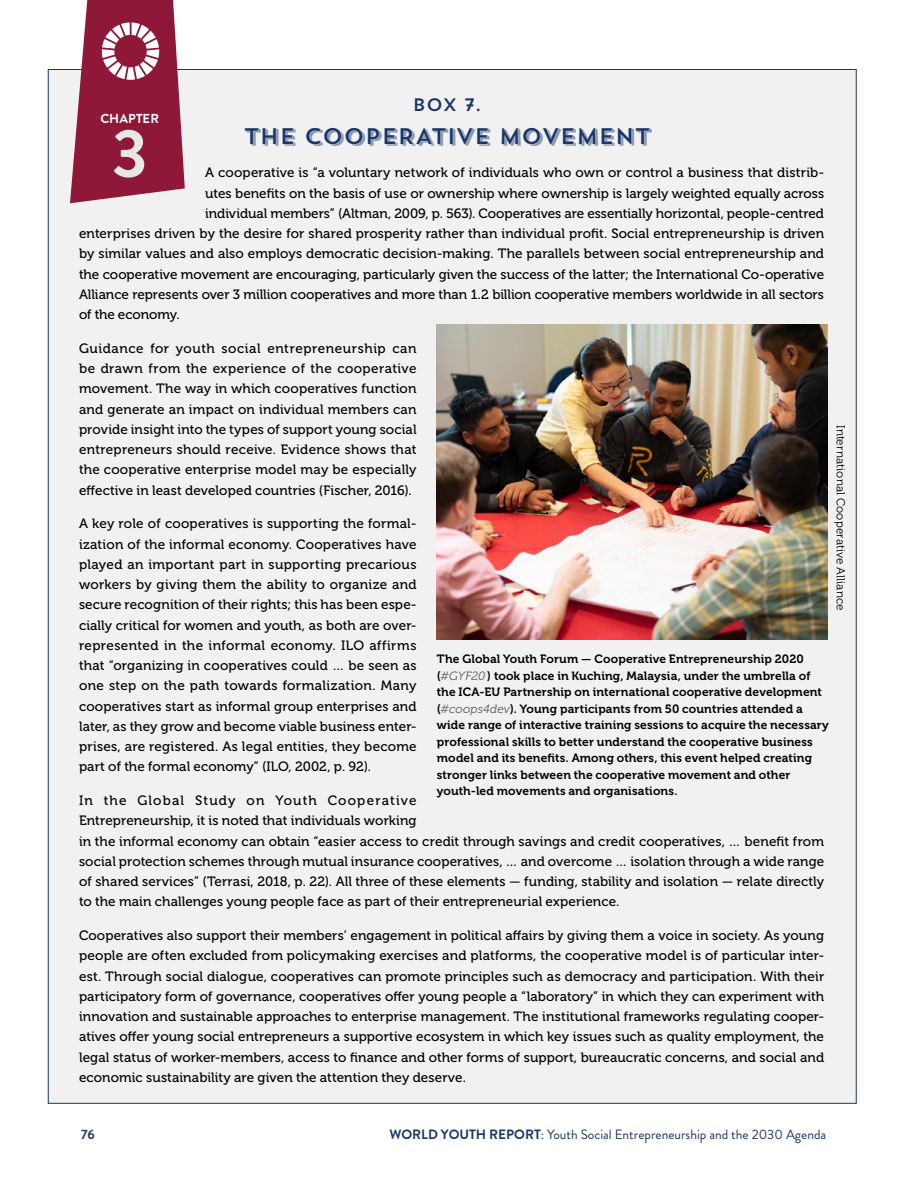
<style>
.page{position:relative;width:918px;height:1188px;background:#fff}
.page>*{position:absolute;margin:0;border:0;box-sizing:border-box;transform-origin:0 0}
.t1{font:700 68.4px "Brandon Grotesque";color:#e7e7e7}
.t2{font:22.5px "Trend Sans Four";color:#1b3668}
.t3{font:18px "Trend Sans One";color:#1b3668}
.t4{font:13.5px/20.2px "Museo 500";letter-spacing:.005em;color:#000;text-align:justify}
.t5{font:13.5px "Brandon Grotesque";color:#1b3668}
.t6{font:700 13.5px "Brandon Grotesque";color:#1b3668}
.t7{font:700 13.05px "Brandon Grotesque";letter-spacing:.01em;color:#fff}
.t8{font:12px/16.5px "Museo 700";letter-spacing:.01em;color:#000}
.t9{font:11.7px "Museo 300";letter-spacing:.01em;color:#000}
.s1{font-family:"Museo 300";font-style:italic;color:#58595b}
.s2{font-weight:700}
</style>
<div class="page">
<div style="left:48px;top:69px;width:809px;height:1035px;background:#f1f1f1;border:1px solid #1b3668"></div>
<svg style="left:70px;top:0;width:115px;height:203px"></svg>
<img style="left:437px;top:325px;width:390px;height:314px">
<h3 class="t3" style="left:413px;top:93px;width:71px">BOX 7.</h3>
<h2 class="t2" style="left:244px;top:121px;width:408px">THE COOPERATIVE MOVEMENT</h2>
<p class="t4" style="left:205px;top:163px;width:621px">A cooperative is “a voluntary network of individuals who own or control a business that distrib-</p>
<p class="t4" style="left:205px;top:183px;width:621px">utes benefits on the basis of use or ownership where ownership is largely weighted equally across</p>
<p class="t4" style="left:205px;top:203px;width:620px">individual members” (Altman, 2009, p. 563). Cooperatives are essentially horizontal, people-centred</p>
<p class="t4" style="left:79px;top:224px;width:747px">enterprises driven by the desire for shared prosperity rather than individual profit. Social entrepreneurship is driven</p>
<p class="t4" style="left:79px;top:244px;width:747px">by similar values and also employs democratic decision-making. The parallels between social entrepreneurship and</p>
<p class="t4" style="left:79px;top:264px;width:747px">the cooperative movement are encouraging, particularly given the success of the latter; the International Co-operative</p>
<p class="t4" style="left:79px;top:284px;width:747px">Alliance represents over 3 million cooperatives and more than 1.2 billion cooperative members worldwide in all sectors</p>
<p class="t4" style="left:79px;top:305px;width:102px">of the economy.</p>
<p class="t4" style="left:79px;top:338px;width:339px">Guidance for youth social entrepreneurship can be drawn from the experience of the cooperative movement. The way in which cooperatives function and generate an impact on individual members can provide insight into the types of support young social entrepreneurs should receive. Evidence shows that the cooperative enterprise model may be especially effective in least developed countries (Fischer, 2016).</p>
<p class="t4" style="left:79px;top:514px;width:339px">A key role of cooperatives is supporting the formal&shy;ization of the informal economy. Cooperatives have played an important part in supporting precarious workers by giving them the ability to organize and secure recognition of their rights; this has been espe&shy;cially critical for women and youth, as both are over&shy;represented in the informal economy. ILO affirms that “organizing in cooperatives could … be seen as one step on the path towards formalization. Many cooperatives start as informal group enterprises and later, as they grow and become viable business enter&shy;prises, are registered. As legal entities, they become part of the formal economy” (ILO, 2002, p. 92).</p>
<p class="t4" style="left:79px;top:791px;width:747px;text-align:left">In the Global Study on Youth Cooperative<br>Entrepreneurship, it is noted that individuals working<br>in the informal economy can obtain “easier access to credit through savings and credit cooperatives, … benefit from social protection schemes through mutual insurance cooperatives, … and overcome … isolation through a wide range of shared services” (Terrasi, 2018, p. 22). All three of these elements — funding, stability and isolation — relate directly to the main challenges young people face as part of their entrepreneurial experience.</p>
<p class="t4" style="left:79px;top:926px;width:747px">Cooperatives also support their members’ engagement in political affairs by giving them a voice in society. As young people are often excluded from policymaking exercises and platforms, the cooperative model is of particular inter&shy;est. Through social dialogue, cooperatives can promote principles such as democracy and participation. With their participatory form of governance, cooperatives offer young people a “laboratory” in which they can experiment with innovation and sustainable approaches to enterprise management. The institutional frameworks regulating cooper&shy;atives offer young social entrepreneurs a supportive ecosystem in which key issues such as quality employment, the legal status of worker-members, access to finance and other forms of support, bureaucratic concerns, and social and economic sustainability are given the attention they deserve.</p>
<p class="t7" style="left:100px;top:109px;width:60px">CHAPTER</p>
<h1 class="t1" style="left:112px;top:106px;width:37px">3</h1>
<p class="t9" style="left:847px;top:425px;width:187px;rotate:90deg">International Cooperative Alliance</p>
<p class="t8" style="left:437px;top:651px;width:394px">The Global Youth Forum — Cooperative Entrepreneurship 2020 (<span class="s1">#GYF20</span>) took place in Kuching, Malaysia, under the umbrella of the ICA-EU Partnership on international cooperative development (<span class="s1">#coops4dev</span>). Young participants from 50 countries attended a wide range of interactive training sessions to acquire the necessary professional skills to better understand the cooperative business model and its benefits. Among others, this event helped creating stronger links between the cooperative movement and other youth-led movements and organisations.</p>
<p class="t6" style="left:81px;top:1124px;width:15px">76</p>
<p class="t5" style="left:389px;top:1125px;width:438px"><span class="s2">WORLD YOUTH REPORT</span>: Youth Social Entrepreneurship and the 2030 Agenda</p>
</div>
